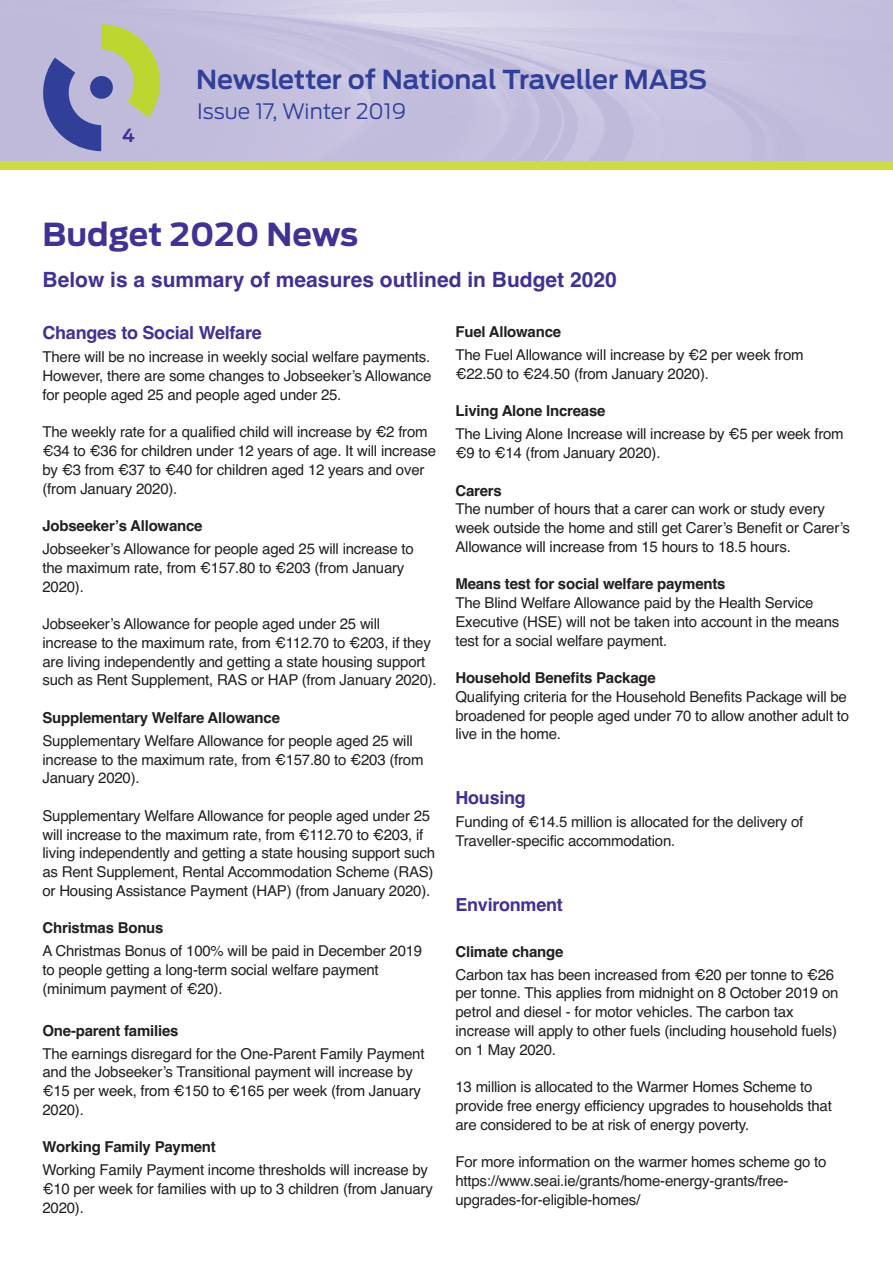
<style>
.page{position:relative;width:893px;height:1263px;background:#fff}
.page>*{position:absolute;margin:0;border:0;box-sizing:border-box;transform-origin:0 0}
.t1{font:700 31.5px "Ford Antenna";letter-spacing:.005em;color:#3f3293}
.t2{font:600 25.95px "Ford Antenna";color:#313f98}
.t3{font:300 21.15px "Ford Antenna";color:#313f98}
.t4{font:700 21px "Helvetica";color:#3f3293}
.t5{font:700 18px "Helvetica";letter-spacing:-.015em;color:#3f3293}
.t6{font:700 18px "Ford Antenna";color:#3f3293}
.t7{font:15px/18.8px "Helvetica";letter-spacing:-.015em;color:#231f20}
.t8{font:700 15px "Helvetica";letter-spacing:-.015em;color:#231f20}
</style>
<div class="page">
<img style="left:0;top:0;width:893px;height:162px">
<svg style="left:43px;top:24px;width:135px;height:127px;background:#a6a8b5"></svg>
<div style="left:0;top:162px;width:893px;height:8px;background:#cddc44"></div>
<p class="t6" style="left:122px;top:129px;width:14px">4</p>
<h2 class="t2" style="left:196px;top:69px;width:513px">Newsletter of National Traveller MABS</h2>
<h3 class="t3" style="left:197px;top:104px;width:211px">Issue 17, Winter 2019</h3>
<h1 class="t1" style="left:43px;top:223px;width:317px">Budget 2020 News</h1>
<h3 class="t4" style="left:43px;top:268px;width:576px">Below is a summary of measures outlined in Budget 2020</h3>
<p class="t5" style="left:43px;top:323px;width:221px">Changes to Social Welfare</p>
<p class="t7" style="left:43px;top:348px;width:390px;text-align:justify">There will be no increase in weekly social welfare payments.<br>However, there are some changes to Jobseeker’s Allowance for people aged 25 and people aged under 25.</p>
<p class="t7" style="left:43px;top:423px;width:395px">The weekly rate for a qualified child will increase by €2 from €34 to €36 for children under 12 years of age. It will increase by €3 from €37 to €40 for children aged 12 years and over (from January 2020).</p>
<p class="t8" style="left:43px;top:517px;width:162px">Jobseeker’s Allowance</p>
<p class="t7" style="left:43px;top:539px;width:373px">Jobseeker’s Allowance for people aged 25 will increase to the maximum rate, from €157.80 to €203 (from January<br>2020).</p>
<p class="t7" style="left:43px;top:614px;width:396px">Jobseeker’s Allowance for people aged under 25 will increase to the maximum rate, from €112.70 to €203, if they are living independently and getting a state housing support such as Rent Supplement, RAS or HAP (from January 2020).</p>
<p class="t8" style="left:43px;top:709px;width:239px">Supplementary Welfare Allowance</p>
<p class="t7" style="left:43px;top:731px;width:382px">Supplementary Welfare Allowance for people aged 25 will increase to the maximum rate, from €157.80 to €203 (from<br>January 2020).</p>
<p class="t7" style="left:43px;top:806px;width:394px">Supplementary Welfare Allowance for people aged under 25 will increase to the maximum rate, from €112.70 to €203, if living independently and getting a state housing support such as Rent Supplement, Rental Accommodation Scheme (RAS) or Housing Assistance Payment (HAP) (from January 2020).</p>
<p class="t8" style="left:43px;top:919px;width:123px">Christmas Bonus</p>
<p class="t7" style="left:43px;top:942px;width:381px">A Christmas Bonus of 100% will be paid in December 2019 to people getting a long-term social welfare payment (minimum payment of €20).</p>
<p class="t8" style="left:43px;top:1022px;width:137px">One-parent families</p>
<p class="t7" style="left:42px;top:1044px;width:383px">The earnings disregard for the One-Parent Family Payment and the Jobseeker’s Transitional payment will increase by €15 per week, from €150 to €165 per week (from January 2020).</p>
<p class="t8" style="left:42px;top:1138px;width:175px">Working Family Payment</p>
<p class="t7" style="left:42px;top:1161px;width:392px">Working Family Payment income thresholds will increase by €10 per week for families with up to 3 children (from January<br>2020).</p>
<p class="t8" style="left:455px;top:323px;width:107px">Fuel Allowance</p>
<p class="t7" style="left:455px;top:345px;width:350px">The Fuel Allowance will increase by €2 per week from €22.50 to €24.50 (from January 2020).</p>
<p class="t8" style="left:455px;top:402px;width:151px">Living Alone Increase</p>
<p class="t7" style="left:455px;top:425px;width:390px">The Living Alone Increase will increase by €5 per week from €9 to €14 (from January 2020).</p>
<p class="t8" style="left:455px;top:482px;width:48px">Carers</p>
<p class="t7" style="left:455px;top:500px;width:396px">The number of hours that a carer can work or study every week outside the home and still get Carer’s Benefit or Carer’s<br>Allowance will increase from 15 hours to 18.5 hours.</p>
<p class="t8" style="left:455px;top:575px;width:272px">Means test for social welfare payments</p>
<p class="t7" style="left:455px;top:593px;width:385px">The Blind Welfare Allowance paid by the Health Service<br>Executive (HSE) will not be taken into account in the means test for a social welfare payment.</p>
<p class="t8" style="left:455px;top:669px;width:202px">Household Benefits Package</p>
<p class="t7" style="left:455px;top:687px;width:395px">Qualifying criteria for the Household Benefits Package will be broadened for people aged under 70 to allow another adult to live in the home.</p>
<p class="t5" style="left:455px;top:787px;width:72px">Housing</p>
<p class="t7" style="left:455px;top:812px;width:349px">Funding of €14.5 million is allocated for the delivery of<br>Traveller-specific accommodation.</p>
<p class="t5" style="left:455px;top:894px;width:109px">Environment</p>
<p class="t8" style="left:455px;top:943px;width:109px">Climate change</p>
<p class="t7" style="left:455px;top:965px;width:384px">Carbon tax has been increased from €20 per tonne to €26 per tonne. This applies from midnight on 8 October 2019 on petrol and diesel - for motor vehicles. The carbon tax increase will apply to other fuels (including household fuels) on 1 May 2020.</p>
<p class="t7" style="left:455px;top:1077px;width:378px">13 million is allocated to the Warmer Homes Scheme to provide free energy efficiency upgrades to households that are considered to be at risk of energy poverty.</p>
<p class="t7" style="left:455px;top:1152px;width:372px">For more information on the warmer homes scheme go to https://www.seai.ie/grants/home-energy-grants/free&shy;upgrades-for-eligible-homes/</p>
</div>
